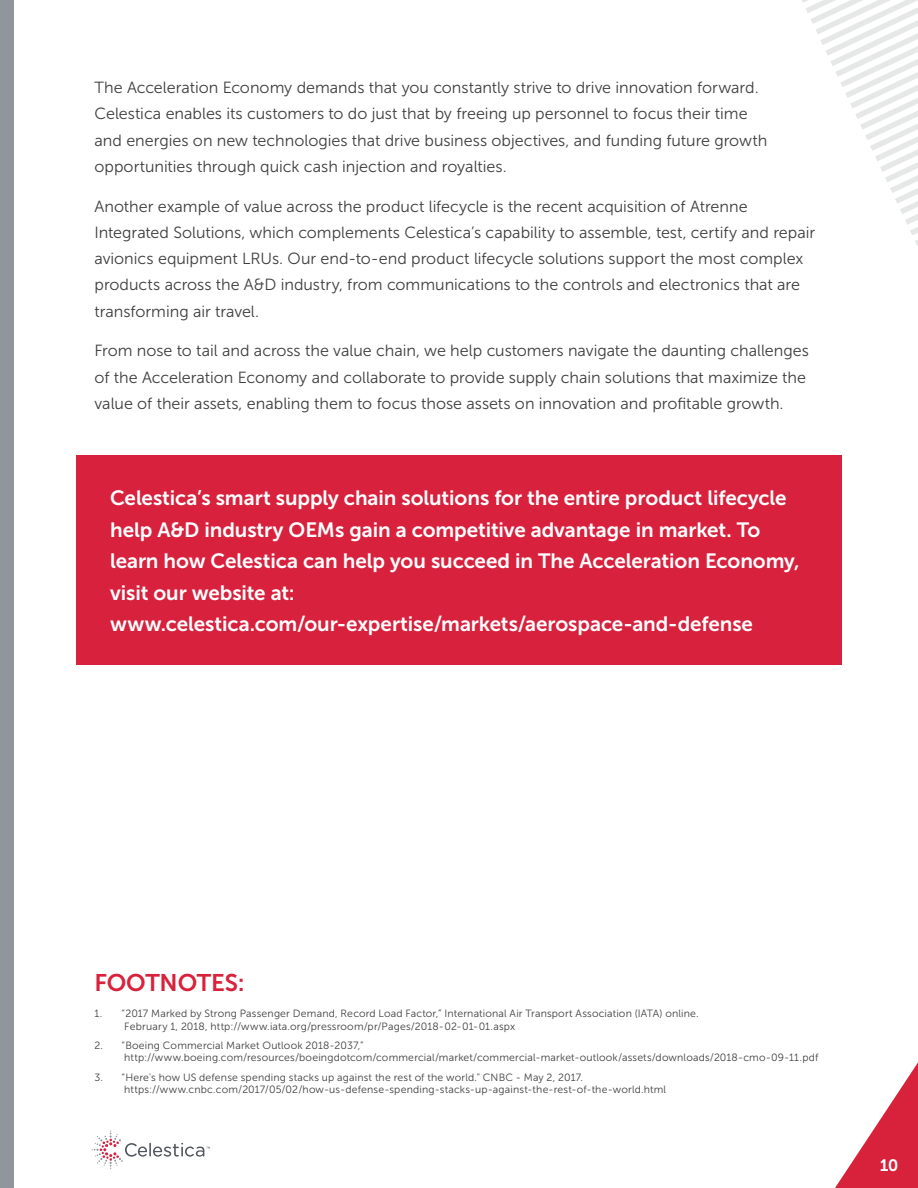
<style>
.page{position:relative;width:918px;height:1188px;background:#fff}
.page>*{position:absolute;margin:0;border:0;box-sizing:border-box;transform-origin:0 0}
.subtitles{font:24px "Museo Sans 700";letter-spacing:-.01em;color:#d8223c}
.text{font:20.7px/31.5px "Museo Sans 700";letter-spacing:-.005em;color:#fff}
.t1{font:16.5px "Museo 700";color:#fff}
.text-2{font:16.2px/26.2px "Museo Sans 300";color:#3e3e3f}
.t2{font:10.5px/12.6px "Museo Sans 300";letter-spacing:.015em;color:#3e3e3f}
</style>
<div class="page">
<svg style="left:835px;top:1062px;width:83px;height:126px"></svg>
<svg style="left:802px;top:0;width:116px;height:246px"></svg>
<div style="left:0;top:0;width:14px;height:1188px;background:#91959c"></div>
<svg style="left:91px;top:1131px;width:119px;height:38px"></svg>
<div style="left:76px;top:456px;width:766px;height:209px;background:#d8213d"></div>
<p class="text-2" style="left:94px;top:75px;width:674px">The Acceleration Economy demands that you constantly strive to drive innovation forward.<br>Celestica enables its customers to do just that by freeing up personnel to focus their time and energies on new technologies that drive business objectives, and funding future growth opportunities through quick cash injection and royalties.</p>
<p class="text-2" style="left:94px;top:193px;width:722px">Another example of value across the product lifecycle is the recent acquisition of Atrenne Integrated Solutions, which complements Celestica’s capability to assemble, test, certify and repair avionics equipment LRUs. Our end-to-end product lifecycle solutions support the most complex products across the A&amp;D industry, from communications to the controls and electronics that are transforming air travel.</p>
<p class="text-2" style="left:94px;top:338px;width:716px">From nose to tail and across the value chain, we help customers navigate the daunting challenges of the Acceleration Economy and collaborate to provide supply chain solutions that maximize the value of their assets, enabling them to focus those assets on innovation and profitable growth.</p>
<p class="text" style="left:110px;top:482px;width:691px">Celestica’s smart supply chain solutions for the entire product lifecycle help A&amp;D industry OEMs gain a competitive advantage in market. To learn how Celestica can help you succeed in The Acceleration Economy, visit our website at: www.celestica.com/our-expertise/markets/aerospace-and-defense</p>
<p class="subtitles" style="left:94px;top:969px;width:152px">FOOTNOTES:</p>
<p class="t2" style="left:124px;top:1007px;width:576px;text-indent:-30px">1. “2017 Marked by Strong Passenger Demand, Record Load Factor,” International Air Transport Association (IATA) online.<br>February 1, 2018, http://www.iata.org/pressroom/pr/Pages/2018-02-01-01.aspx</p>
<p class="t2" style="left:124px;top:1039px;width:696px;text-indent:-30px">2. “Boeing Commercial Market Outlook 2018-2037,” http://www.boeing.com/resources/boeingdotcom/commercial/market/commercial-market-outlook/assets/downloads/2018-cmo-09-11.pdf</p>
<p class="t2" style="left:124px;top:1071px;width:543px;text-indent:-30px">3. “Here's how US defense spending stacks up against the rest of the world." CNBC - May 2, 2017. https://www.cnbc.com/2017/05/02/how-us-defense-spending-stacks-up-against-the-rest-of-the-world.html</p>
<p class="t1" style="left:880px;top:1156px;width:20px">10</p>
</div>
